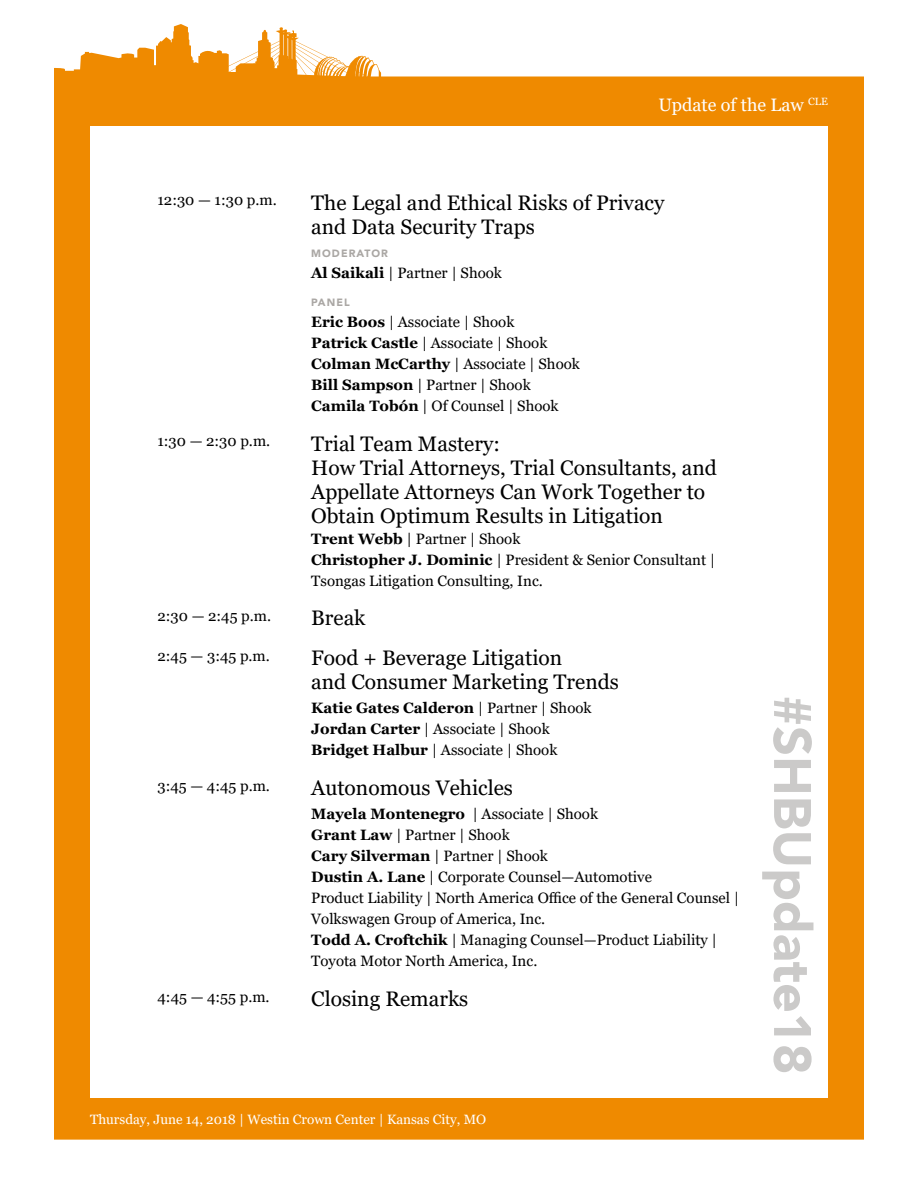
<style>
.page{position:relative;width:918px;height:1188px;background:#fff}
.page>*{position:absolute;margin:0;border:0;box-sizing:border-box;transform-origin:0 0}
.t1{font:900 52.05px "Avenir LT Std";color:#cbcac9}
.t2{font:21px/24px "Georgia";color:#000}
.t3{font:18px "Georgia";color:#fff}
.t4{font:15px/21px "Georgia";color:#000}
.t5{font:13.5px "Georgia";color:#fff}
.t6{font:900 10.5px "Avenir LT Std";letter-spacing:.1em;color:#aaa7a4}
.s1{font-weight:700}
</style>
<div class="page">
<svg style="left:54px;top:24px;width:327px;height:52px"></svg>
<div style="left:54px;top:76px;width:810px;height:1064px;background:#ef8a00"></div>
<div style="left:90px;top:126px;width:738px;height:972px;background:#fff"></div>
<p class="t3" style="left:658px;top:94px;width:171px">Update of the Law <sup>CLE</sup></p>
<p class="t4" style="left:158px;top:190px;width:121px">12:30 — 1:30 p.m.</p>
<h2 class="t2" style="left:311px;top:191px;width:355px">The Legal and Ethical Risks of Privacy and Data Security Traps</h2>
<p class="t6" style="left:311px;top:247px;width:78px">MODERATOR</p>
<p class="t4" style="left:311px;top:263px;width:192px"><span class="s1">Al Saikali</span> | Partner | Shook</p>
<p class="t6" style="left:311px;top:296px;width:40px">PANEL</p>
<p class="t4" style="left:311px;top:311px;width:270px"><span class="s1">Eric Boos</span> | Associate | Shook<br><span class="s1">Patrick Castle</span> | Associate | Shook<br><span class="s1">Colman McCarthy</span> | Associate | Shook<br><span class="s1">Bill Sampson</span> | Partner | Shook<br><span class="s1">Camila Tobón</span> | Of Counsel | Shook</p>
<p class="t4" style="left:157px;top:431px;width:114px">1:30 — 2:30 p.m.</p>
<h2 class="t2" style="left:311px;top:432px;width:407px">Trial Team Mastery:<br>How Trial Attorneys, Trial Consultants, and Appellate Attorneys Can Work Together to Obtain Optimum Results in Litigation</h2>
<p class="t4" style="left:311px;top:528px;width:406px"><span class="s1">Trent Webb</span> | Partner | Shook<br><span class="s1">Christopher J. Dominic</span> | President &amp; Senior Consultant |<br>Tsongas Litigation Consulting, Inc.</p>
<p class="t4" style="left:158px;top:606px;width:115px">2:30 — 2:45 p.m.</p>
<h2 class="t2" style="left:311px;top:607px;width:56px">Break</h2>
<p class="t4" style="left:158px;top:645px;width:114px">2:45 — 3:45 p.m.</p>
<h2 class="t2" style="left:311px;top:647px;width:309px">Food + Beverage Litigation<br>and Consumer Marketing Trends</h2>
<p class="t4" style="left:311px;top:698px;width:282px"><span class="s1">Katie Gates Calderon</span> | Partner | Shook<br><span class="s1">Jordan Carter</span> | Associate | Shook<br><span class="s1">Bridget Halbur</span> | Associate | Shook</p>
<p class="t4" style="left:158px;top:775px;width:114px">3:45 — 4:45 p.m.</p>
<h2 class="t2" style="left:311px;top:776px;width:203px">Autonomous Vehicles</h2>
<p class="t4" style="left:311px;top:804px;width:430px"><span class="s1">Mayela Montenegro</span> | Associate | Shook<br><span class="s1">Grant Law</span> | Partner | Shook<br><span class="s1">Cary Silverman</span> | Partner | Shook<br><span class="s1">Dustin A. Lane</span> | Corporate Counsel—Automotive<br>Product Liability | North America Office of the General Counsel | Volkswagen Group of America, Inc.<br><span class="s1">Todd A. Croftchik</span> | Managing Counsel—Product Liability | Toyota Motor North America, Inc.</p>
<p class="t4" style="left:158px;top:986px;width:114px">4:45 — 4:55 p.m.</p>
<h2 class="t2" style="left:311px;top:987px;width:159px">Closing Remarks</h2>
<p class="t5" style="left:90px;top:1111px;width:398px">Thursday, June 14, 2018 | Westin Crown Center | Kansas City, MO</p>
<h1 class="t1" style="left:824px;top:695px;width:381px;rotate:90deg">#SHBUpdate18</h1>
</div>
